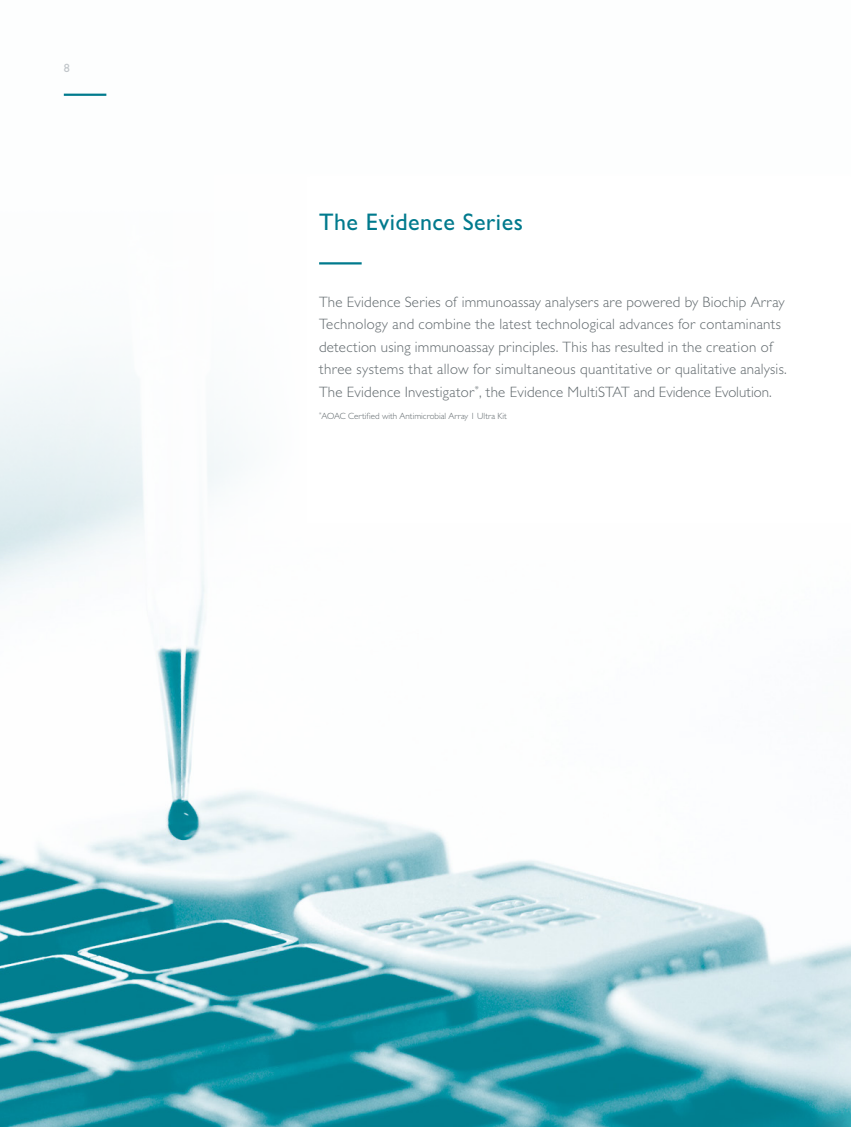
<style>
.page{position:relative;width:851px;height:1127px;background:#fff}
.page>*{position:absolute;margin:0;border:0;box-sizing:border-box;transform-origin:0 0}
.t1{font:500 24px "Gill Sans MT Pro";letter-spacing:.02em;color:#007a8d}
.t2{font:300 15px/22.5px "Gill Sans MT Pro";letter-spacing:.015em;color:#626a6e}
.t3{font:500 12px "Gill Sans MT Pro";color:#c1c6ca}
.t4{font:300 9px "Gill Sans MT Pro";color:#626a6e}
</style>
<div class="page">
<img style="left:0;top:651px;width:850px;height:476px">
<hr style="left:319px;top:262px;width:42px;height:2px;background:#007a8d">
<hr style="left:64px;top:94px;width:42px;height:2px;background:#007a8d">
<p class="t3" style="left:64px;top:61px;width:7px">8</p>
<p class="t1" style="left:319px;top:208px;width:205px">The Evidence Series</p>
<p class="t2" style="left:319px;top:290px;width:469px">The Evidence Series of immunoassay analysers are powered by Biochip Array Technology and combine the latest technological advances for contaminants detection using immunoassay principles. This has resulted in the creation of three systems that allow for simultaneous quantitative or qualitative analysis.<br>The Evidence Investigator<sup>*</sup>, the Evidence MultiSTAT and Evidence Evolution.</p>
<p class="t4" style="left:319px;top:411px;width:189px"><sup>*</sup>AOAC Certified with Antimicrobial Array 1 Ultra Kit</p>
</div>
